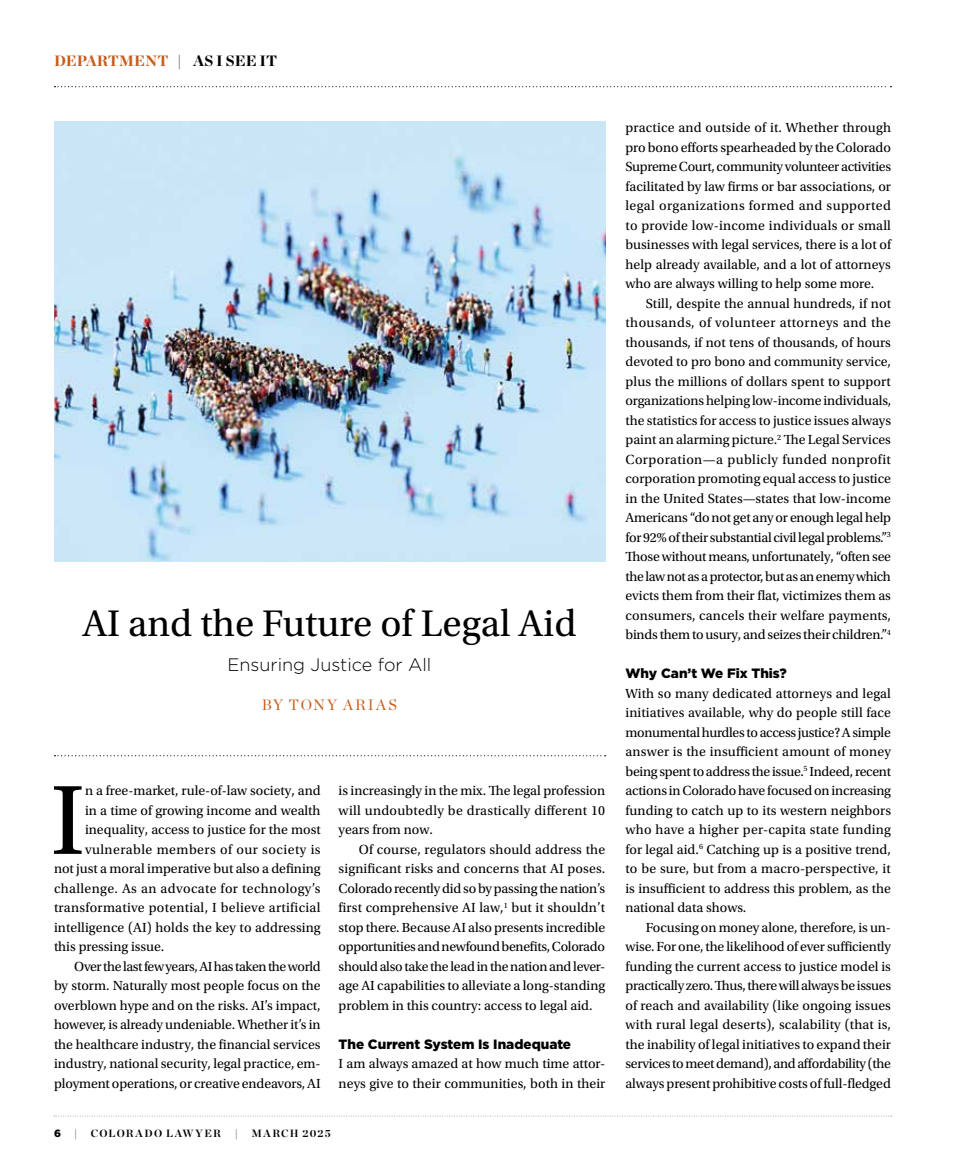
<style>
.page{position:relative;width:972px;height:1175px;background:#fff}
.page>*{position:absolute;margin:0;border:0;box-sizing:border-box;transform-origin:0 0}
.t1{font:103.5px "Utopia Std";color:#000}
.t2{font:39px "Utopia Std";color:#000}
.t3{font:300 18px "Gotham";color:#000}
.t4{font:900 15px "Chronicle Display";color:#c85c1a}
.t5{font:15px "Chronicle Display";letter-spacing:.14em;color:#c85c1a}
.t6{font:13.8px/19.5px "Utopia Std";color:#000;text-align:justify}
.t7{font:13.8px "Utopia Std";letter-spacing:.02em;color:#000}
.t8{font:13.8px "Utopia Std";letter-spacing:-.025em;color:#000}
.t9{font:13.8px "Utopia Std";letter-spacing:.025em;color:#000}
.t10{font:13.8px "Utopia Std";letter-spacing:.035em;color:#000}
.t11{font:900 13.5px "Gotham";color:#000}
.t12{font:700 10.5px "Chronicle Display";letter-spacing:.115em;color:#000}
.t13{font:900 10.5px "Gotham";color:#000}
.s1{color:#000}
</style>
<div class="page">
<svg style="left:54px;top:1115px;width:838px;height:1px"></svg>
<svg style="left:55px;top:86px;width:836px;height:1px"></svg>
<svg style="left:55px;top:755px;width:551px;height:1px"></svg>
<img style="left:54px;top:122px;width:551px;height:439px">
<p class="t4" style="left:54px;top:48px;width:225px">DEPARTMENT <span class="s1">| AS I SEE IT</span></p>
<h2 class="t2" style="left:82px;top:602px;width:496px">AI and the Future of Legal Aid</h2>
<h3 class="t3" style="left:227px;top:653px;width:205px">Ensuring Justice for All</h3>
<p class="t5" style="left:262px;top:693px;width:137px">BY TONY ARIAS</p>
<h1 class="t1" style="left:51px;top:764px;width:36px">I</h1>
<p class="t6" style="left:85px;top:781px;width:237px">n a free-market, rule-of-law society, and</p>
<p class="t6" style="left:85px;top:801px;width:237px">in a time of growing income and wealth</p>
<p class="t6" style="left:85px;top:820px;width:237px">inequality, access to justice for the most</p>
<p class="t10" style="left:85px;top:842px;width:237px">vulnerable members of our society is</p>
<p class="t6" style="left:54px;top:859px;width:268px">not just a moral imperative but also a defining</p>
<p class="t9" style="left:54px;top:881px;width:268px">challenge. As an advocate for technology’s</p>
<p class="t7" style="left:54px;top:900px;width:268px">transformative potential, I believe artificial</p>
<p class="t6" style="left:54px;top:917px;width:268px">intelligence (AI) holds the key to addressing</p>
<p class="t6" style="left:54px;top:937px;width:112px">this pressing issue.</p>
<p class="t8" style="left:74px;top:959px;width:248px">Over the last few years, AI has taken the world</p>
<p class="t6" style="left:54px;top:976px;width:268px">by storm. Naturally most people focus on the</p>
<p class="t6" style="left:54px;top:995px;width:268px">overblown hype and on the risks. AI’s impact,</p>
<p class="t6" style="left:54px;top:1015px;width:268px">however, is already undeniable. Whether it’s in</p>
<p class="t6" style="left:54px;top:1034px;width:268px">the healthcare industry, the financial services</p>
<p class="t6" style="left:54px;top:1054px;width:268px">industry, national security, legal practice, em-</p>
<p class="t6" style="left:54px;top:1073px;width:268px">ployment operations, or creative endeavors, AI</p>
<p class="t6" style="left:339px;top:781px;width:268px">is increasingly in the mix. The legal profession will undoubtedly be drastically different 10 years from now.</p>
<p class="t6" style="left:339px;top:839px;width:268px;text-indent:20px">Of course, regulators should address the significant risks and concerns that AI poses.<br>Colorado recently did so by passing the nation’s first comprehensive AI law,<sup>1</sup> but it shouldn’t stop there. Because AI also presents incredible opportunities and newfound benefits, Colorado should also take the lead in the nation and lever&shy;age AI capabilities to alleviate a long-standing problem in this country: access to legal aid.</p>
<p class="t11" style="left:339px;top:1034px;width:234px">The Current System Is Inadequate</p>
<p class="t6" style="left:339px;top:1054px;width:268px">I am always amazed at how much time attor&shy;neys give to their communities, both in their</p>
<p class="t13" style="left:54px;top:1126px;width:8px">6</p>
<p class="t12" style="left:74px;top:1125px;width:5px">|</p>
<p class="t12" style="left:91px;top:1125px;width:132px">COLORADO LAWYER</p>
<p class="t12" style="left:235px;top:1125px;width:5px">|</p>
<p class="t12" style="left:251px;top:1125px;width:81px">MARCH 2025</p>
<p class="t6" style="left:626px;top:118px;width:267px">practice and outside of it. Whether through pro bono efforts spearheaded by the Colorado Supreme Court, community volunteer activities facilitated by law firms or bar associations, or legal organizations formed and supported to provide low-income individuals or small businesses with legal services, there is a lot of help already available, and a lot of attorneys who are always willing to help some more.</p>
<p class="t6" style="left:626px;top:293px;width:267px;text-indent:20px">Still, despite the annual hundreds, if not thousands, of volunteer attorneys and the thousands, if not tens of thousands, of hours devoted to pro bono and community service, plus the millions of dollars spent to support organizations helping low-income individuals, the statistics for access to justice issues always paint an alarming picture.<sup>2</sup> The Legal Services Corporation—a publicly funded nonprofit corporation promoting equal access to justice in the United States—states that low-income Americans “do not get any or enough legal help for 92% of their substantial civil legal problems.”<sup>3<br></sup>Those without means, unfortunately, “often see the law not as a protector, but as an enemy which evicts them from their flat, victimizes them as consumers, cancels their welfare payments, binds them to usury, and seizes their children.”<sup>4</sup></p>
<p class="t11" style="left:626px;top:664px;width:163px">Why Can’t We Fix This?</p>
<p class="t6" style="left:625px;top:684px;width:267px">With so many dedicated attorneys and legal initiatives available, why do people still face monumental hurdles to access justice? A simple answer is the insufficient amount of money being spent to address the issue.<sup>5</sup> Indeed, recent actions in Colorado have focused on increasing funding to catch up to its western neighbors who have a higher per-capita state funding for legal aid.<sup>6</sup> Catching up is a positive trend, to be sure, but from a macro-perspective, it is insufficient to address this problem, as the national data shows.</p>
<p class="t6" style="left:625px;top:918px;width:267px;text-indent:20px">Focusing on money alone, therefore, is un&shy;wise. For one, the likelihood of ever sufficiently funding the current access to justice model is practically zero. Thus, there will always be issues of reach and availability (like ongoing issues with rural legal deserts), scalability (that is, the inability of legal initiatives to expand their services to meet demand), and affordability (the always present prohibitive costs of full-fledged</p>
</div>
